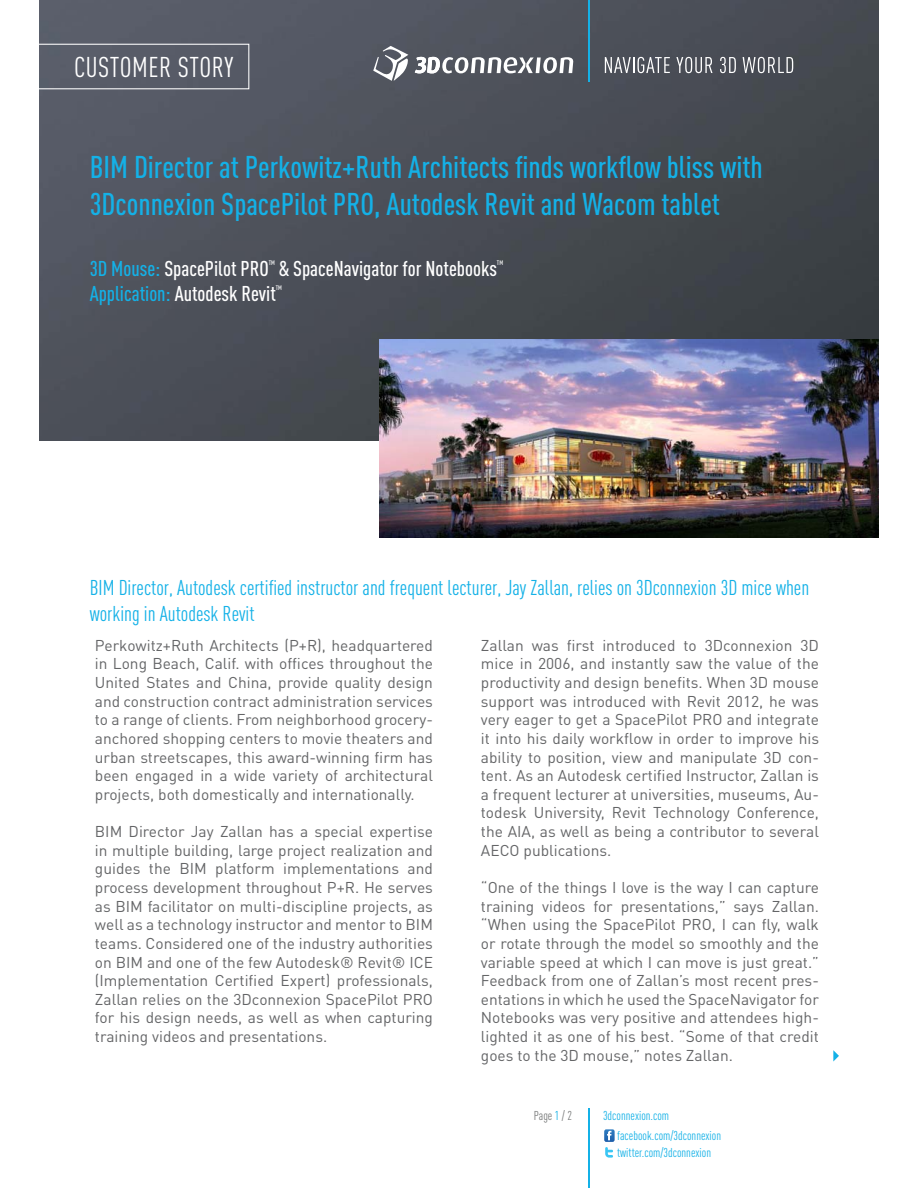
<style>
.page{position:relative;width:918px;height:1188px;background:#fff}
.page>*{position:absolute;margin:0;border:0;box-sizing:border-box;transform-origin:0 0}
.t1{font:500 condensed 31.05px/37.2px "DINOT";color:#14b1e7}
.t2{font:condensed 28.2px "DIN Pro";letter-spacing:.02em;color:#fff}
.t3{font:condensed 21.15px/25.3px "DINOT";color:#14b1e7}
.t4{font:500 condensed 21.15px "DINOT";color:#fff}
.t5{font:15.45px/18.6px "DINOT";color:#646567;text-align:justify}
.t6{font:condensed 12.75px/19.8px "DIN Pro";color:#14b1e7}
.t7{font:condensed 12.75px "DIN Pro";color:#787a7a}
.t8{font:500 condensed 6.6px "DINOT";color:#fff}
.s1{color:#14b1e7}
</style>
<div class="page">
<img style="left:39px;top:0;width:840px;height:440px">
<svg style="left:605px;top:57px;width:65px;height:16px"></svg>
<svg style="left:676px;top:57px;width:37px;height:16px"></svg>
<svg style="left:720px;top:57px;width:16px;height:16px"></svg>
<svg style="left:743px;top:57px;width:50px;height:16px"></svg>
<hr style="left:588px;top:0;width:2px;height:81px;background:#14b1e7">
<svg style="left:414px;top:57px;width:159px;height:17px"></svg>
<svg style="left:373px;top:46px;width:35px;height:35px"></svg>
<hr style="left:588px;top:1109px;width:2px;height:79px;background:#14b1e7">
<svg style="left:604px;top:1129px;width:11px;height:29px"></svg>
<img style="left:380px;top:339px;width:499px;height:198px">
<div style="left:39px;top:44px;width:210px;height:45px;background:#585c68"></div>
<svg style="left:833px;top:1050px;width:6px;height:12px"></svg>
<h2 class="t2" style="left:74px;top:57px;width:161px">CUSTOMER STORY</h2>
<h1 class="t1" style="left:90px;top:151px;width:674px">BIM Director at Perkowitz+Ruth Architects finds workflow bliss with<br>3Dconnexion SpacePilot PRO, Autodesk Revit and Wacom tablet</h1>
<h3 class="t4" style="left:90px;top:261px;width:180px"><span class="s1">3D Mouse:</span> SpacePilot PRO</h3>
<p class="t8" style="left:269px;top:260px;width:8px">TM</p>
<h3 class="t4" style="left:279px;top:261px;width:220px">&amp; SpaceNavigator for Notebooks</h3>
<p class="t8" style="left:497px;top:260px;width:8px">TM</p>
<h3 class="t4" style="left:90px;top:286px;width:188px"><span class="s1">Application:</span> Autodesk Revit</h3>
<p class="t8" style="left:276px;top:286px;width:8px">TM</p>
<h3 class="t3" style="left:90px;top:577px;width:721px">BIM Director, Autodesk certified instructor and frequent lecturer, Jay Zallan, relies on 3Dconnexion 3D mice when working in Autodesk Revit</h3>
<p class="t5" style="left:95px;top:638px;width:340px">Perkowitz+Ruth Architects (P+R), headquartered in Long Beach, Calif. with offices throughout the United States and China, provide quality design and construction contract administration services to a range of clients. From neighborhood grocery&shy;anchored shopping centers to movie theaters and urban streetscapes, this award-winning firm has been engaged in a wide variety of architectural projects, both domestically and internationally.</p>
<p class="t5" style="left:95px;top:824px;width:340px">BIM Director Jay Zallan has a special expertise in multiple building, large project realization and guides the BIM platform implementations and process development throughout P+R. He serves as BIM facilitator on multi-discipline projects, as well as a technology instructor and mentor to BIM teams. Considered one of the industry authorities on BIM and one of the few Autodesk® Revit® ICE (Implementation Certified Expert) professionals, Zallan relies on the 3Dconnexion SpacePilot PRO for his design needs, as well as when capturing training videos and presentations.</p>
<p class="t5" style="left:481px;top:638px;width:340px">Zallan was first introduced to 3Dconnexion 3D mice in 2006, and instantly saw the value of the productivity and design benefits. When 3D mouse support was introduced with Revit 2012, he was very eager to get a SpacePilot PRO and integrate it into his daily workflow in order to improve his ability to position, view and manipulate 3D con&shy;tent. As an Autodesk certified Instructor, Zallan is a frequent lecturer at universities, museums, Au&shy;todesk University, Revit Technology Conference, the AIA, as well as being a contributor to several AECO publications.</p>
<p class="t5" style="left:481px;top:880px;width:340px">“One of the things I love is the way I can capture training videos for presentations,” says Zallan. “When using the SpacePilot PRO, I can fly, walk or rotate through the model so smoothly and the variable speed at which I can move is just great.” Feedback from one of Zallan’s most recent pres&shy;entations in which he used the SpaceNavigator for Notebooks was very positive and attendees high&shy;lighted it as one of his best. “Some of that credit goes to the 3D mouse,” notes Zallan.</p>
<p class="t7" style="left:534px;top:1111px;width:40px">Page <span class="s1">1</span> / 2</p>
<p class="t6" style="left:617px;top:1107px;width:105px;text-indent:-14px">3dconnexion.com facebook.com/3dconnexion</p>
<p class="t6" style="left:617px;top:1144px;width:95px">twitter.com/3dconnexion</p>
</div>
